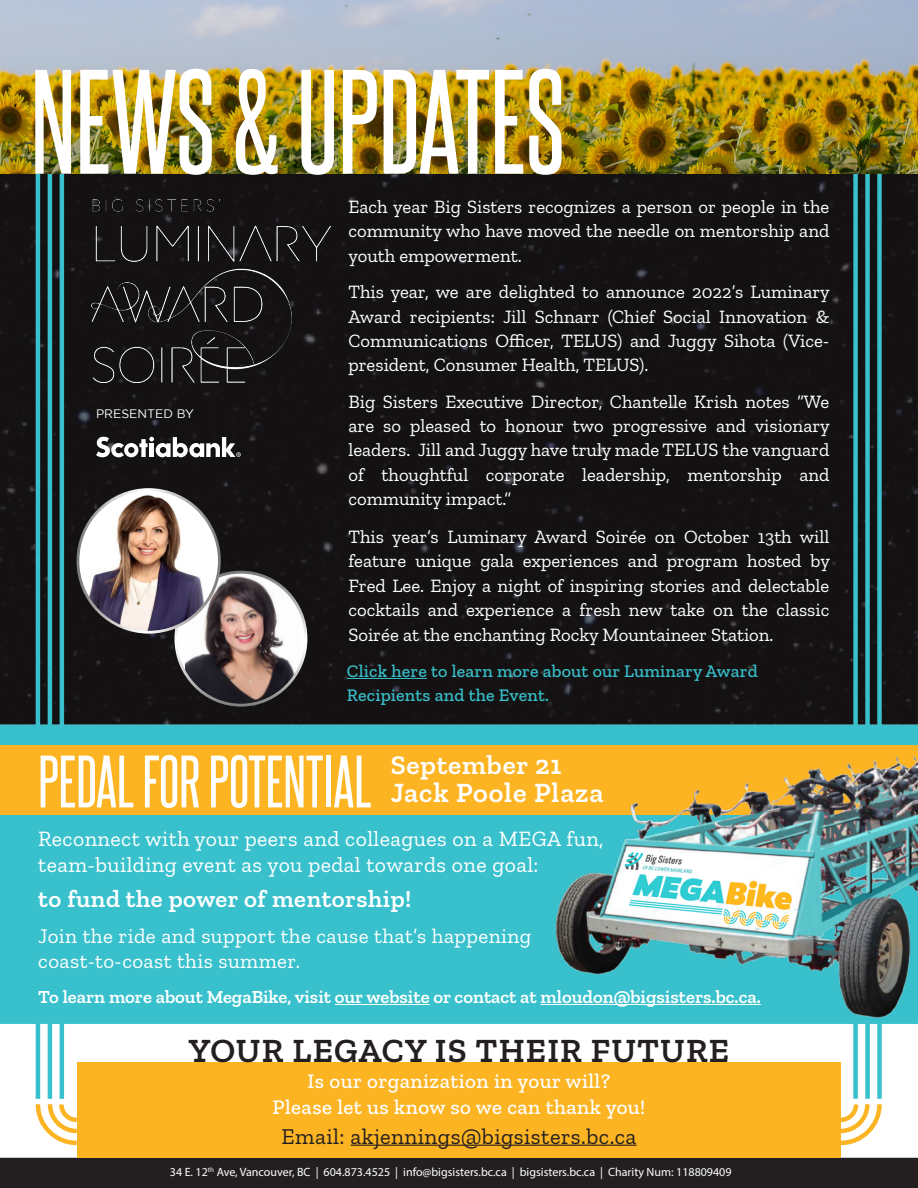
<style>
.page{position:relative;width:918px;height:1188px;background:#fff}
.page>*{position:absolute;margin:0;border:0;box-sizing:border-box;transform-origin:0 0}
.t1{font:126.15px "Steelfish Rg";color:#fff}
.t2{font:63px "Steelfish Rg";color:#fff}
.t3{font:600 34.5px "Zilla Slab";letter-spacing:.03em;color:#231f20}
.t4{font:600 28.35px "Zilla Slab";letter-spacing:.03em;color:#fff}
.t5{font:600 27.45px "Zilla Slab";letter-spacing:.03em;color:#fff}
.t6{font:600 24.9px "Zilla Slab";letter-spacing:.02em;color:#fff}
.t7{font:22.5px "Zilla Slab";letter-spacing:.02em;color:#231f20}
.t8{font:21.75px/26.1px "Zilla Slab";letter-spacing:.02em;color:#fff}
.t9{font:21px/25px "Zilla Slab";letter-spacing:.02em;color:#fff}
.t10{font:500 21px "Zilla Slab";letter-spacing:.02em;color:#fff}
.t11{font:18.75px/24.3px "Zilla Slab";color:#fff;text-align:justify}
.t12{font:600 18.75px "Zilla Slab";color:#fff}
.t13{font:500 18px/24px "Zilla Slab";letter-spacing:.01em;color:#38c1cc}
.t14{font:12.3px "Gotham";color:#fff}
.t15{font:12px "Myriad Pro";color:#fff}
</style>
<div class="page">
<div style="left:1px;top:174px;width:917px;height:551px;background:#141112"></div>
<hr style="left:60px;top:165px;width:4px;height:934px;background:#38c1cc">
<hr style="left:48px;top:165px;width:4px;height:934px;background:#38c1cc">
<hr style="left:36px;top:165px;width:4px;height:934px;background:#38c1cc">
<svg style="left:35px;top:1104px;width:42px;height:42px"></svg>
<div style="left:853px;top:168px;width:5px;height:931px;background:#38c1cc"></div>
<div style="left:865px;top:168px;width:5px;height:931px;background:#38c1cc"></div>
<div style="left:877px;top:168px;width:5px;height:931px;background:#38c1cc"></div>
<svg style="left:841px;top:1104px;width:41px;height:42px"></svg>
<div style="left:0;top:1158px;width:918px;height:30px;background:#231f20"></div>
<img style="left:0;top:0;width:918px;height:174px">
<div style="left:77px;top:1062px;width:764px;height:96px;background:#fcb423"></div>
<div style="left:0;top:725px;width:918px;height:299px;background:#38c1cc"></div>
<hr style="left:335px;top:1004px;width:95px;height:1px;background:#fff">
<hr style="left:351px;top:1145px;width:286px;height:1px;background:#231f20">
<div style="left:0;top:745px;width:918px;height:70px;background:#fcb423"></div>
<img style="left:527px;top:742px;width:391px;height:286px">
<img style="left:184px;top:572px;width:116px;height:133px">
<div style="left:174px;top:571px;width:133px;height:136px;border:3px solid #fff;border-radius:50%"></div>
<img style="left:78px;top:490px;width:141px;height:142px">
<div style="left:77px;top:488px;width:144px;height:146px;border:3px solid #fff;border-radius:50%"></div>
<hr style="left:347px;top:678px;width:80px;height:1px;background:#38c1cc">
<img style="left:92px;top:200px;width:239px;height:182px">
<svg style="left:96px;top:437px;width:145px;height:20px"></svg>
<p class="t1" style="left:31px;top:33px;width:536px">NEWS &amp; UPDATES</p>
<p class="t14" style="left:96px;top:407px;width:99px">PRESENTED BY</p>
<p class="t11" style="left:348px;top:195px;width:482px">Each year Big Sisters recognizes a person or people in the community who have moved the needle on mentorship and youth empowerment.</p>
<p class="t11" style="left:348px;top:280px;width:483px">This year, we are delighted to announce 2022’s Luminary Award recipients: Jill Schnarr (Chief Social Innovation &amp; Communications Officer, TELUS) and Juggy Sihota (Vice&shy;president, Consumer Health, TELUS).</p>
<p class="t11" style="left:348px;top:389px;width:483px">Big Sisters Executive Director, Chantelle Krish notes “We are so pleased to honour two progressive and visionary leaders. Jill and Juggy have truly made TELUS the vanguard of thoughtful corporate leadership, mentorship and community impact.”</p>
<p class="t11" style="left:348px;top:525px;width:483px">This year’s Luminary Award Soirée on October 13th will feature unique gala experiences and program hosted by Fred Lee. Enjoy a night of inspiring stories and delectable cocktails and experience a fresh new take on the classic Soirée at the enchanting Rocky Mountaineer Station.</p>
<p class="t13" style="left:347px;top:659px;width:412px">Click here to learn more about our Luminary Award<br>Recipients and the Event.</p>
<p class="t5" style="left:391px;top:749px;width:172px">September 21</p>
<p class="t4" style="left:391px;top:777px;width:214px">Jack Poole Plaza</p>
<p class="t2" style="left:38px;top:737px;width:335px">PEDAL FOR POTENTIAL</p>
<p class="t8" style="left:38px;top:826px;width:567px">Reconnect with your peers and colleagues on a MEGA fun, team-building event as you pedal towards one goal:</p>
<p class="t6" style="left:38px;top:884px;width:375px">to fund the power of mentorship!</p>
<p class="t9" style="left:38px;top:924px;width:494px">Join the ride and support the cause that’s happening coast-to-coast this summer.</p>
<p class="t12" style="left:38px;top:986px;width:724px">To learn more about MegaBike, visit our website or contact at mloudon@bigsisters.bc.ca.</p>
<p class="t3" style="left:189px;top:1031px;width:542px">YOUR LEGACY IS THEIR FUTURE</p>
<p class="t10" style="left:308px;top:1070px;width:304px">Is our organization in your will?</p>
<p class="t10" style="left:273px;top:1095px;width:374px">Please let us know so we can thank you!</p>
<p class="t7" style="left:281px;top:1124px;width:357px">Email: akjennings@bigsisters.bc.ca</p>
<p class="t15" style="left:170px;top:1164px;width:563px">34 E. 12<sup>th</sup> Ave, Vancouver, BC | 604.873.4525 | info@bigsisters.bc.ca | bigsisters.bc.ca | Charity Num: 118809409</p>
</div>
